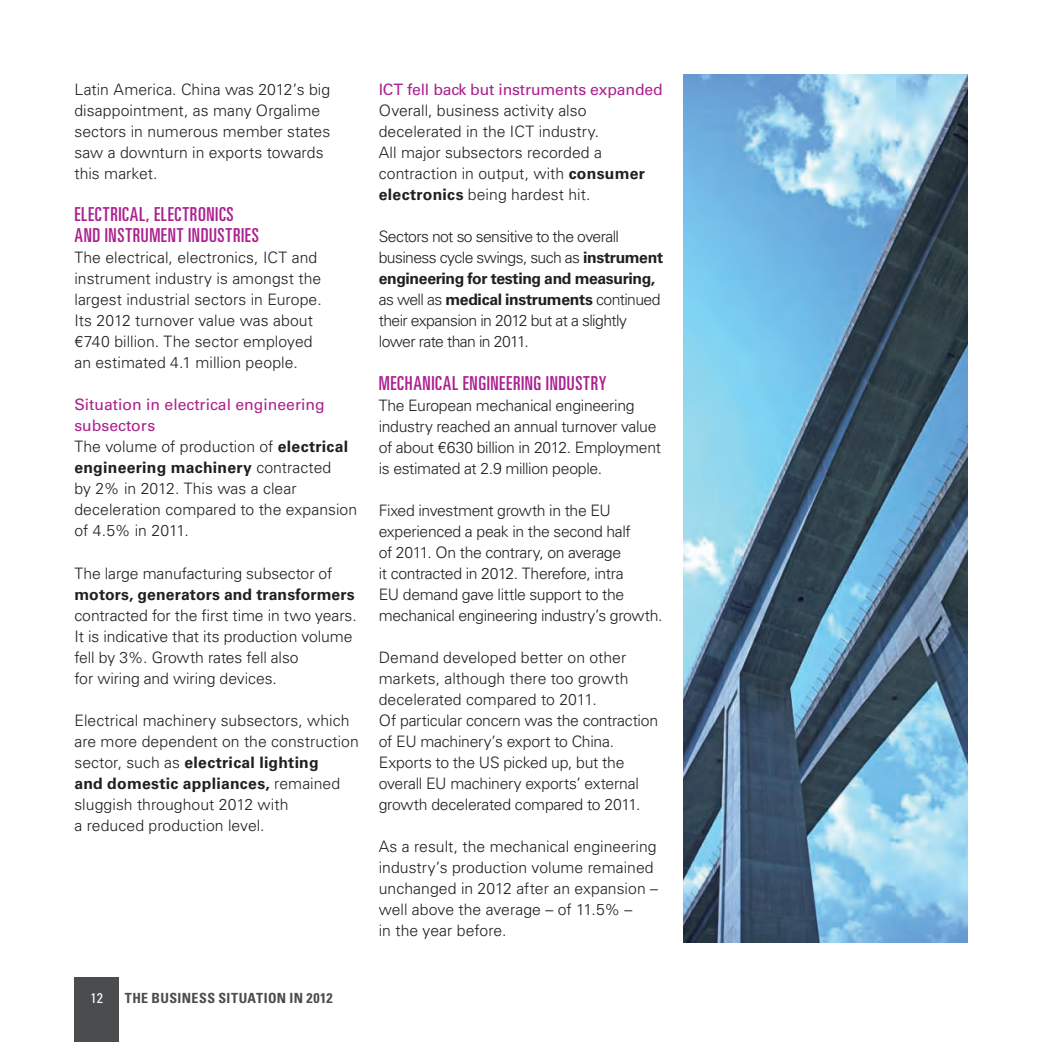
<style>
.page{position:relative;width:1042px;height:1042px;background:#fff}
.page>*{position:absolute;margin:0;border:0;box-sizing:border-box;transform-origin:0 0}
.t1{font:ultra-condensed 19.25px/21px "Univers LT Std";letter-spacing:.035em;color:#ab208e}
.t2{font:300 15.75px/21px "Univers LT Std";letter-spacing:-.005em;color:#231f20}
.t3{font:300 15.75px/21px "Univers LT Std";letter-spacing:-.035em;color:#231f20}
.t4{font:700 condensed 14px "Univers LT Std";letter-spacing:.025em;color:#4b4c4d}
.t5{font:condensed 14px "Univers LT Std";color:#fff}
.s1{font-weight:400;color:#ab208e}
.s2{font-weight:700}
</style>
<div class="page">
<img style="left:683px;top:74px;width:284px;height:869px">
<div style="left:74px;top:977px;width:45px;height:65px;background:#4b4c4d"></div>
<p class="t2" style="left:74px;top:79px;width:257px">Latin America. China was 2012’s big disappointment, as many Orgalime sectors in numerous member states saw a downturn in exports towards this market.</p>
<p class="t1" style="left:74px;top:204px;width:186px">ELECTRICAL, ELECTRONICS<br>AND INSTRUMENT INDUSTRIES</p>
<p class="t2" style="left:74px;top:247px;width:249px">The electrical, electronics, ICT and instrument industry is amongst the largest industrial sectors in Europe.<br>Its 2012 turnover value was about €740 billion. The sector employed an estimated 4.1 million people.</p>
<p class="t2" style="left:74px;top:394px;width:284px"><span class="s1">Situation in electrical engineering subsectors<br></span>The volume of production of <span class="s2">electrical engineering machinery</span> contracted<br>by 2% in 2012. This was a clear deceleration compared to the expansion of 4.5% in 2011.</p>
<p class="t2" style="left:74px;top:562px;width:284px">The large manufacturing subsector of <span class="s2">motors, generators and transformers </span>contracted for the first time in two years.<br>It is indicative that its production volume fell by 3%. Growth rates fell also<br>for wiring and wiring devices.</p>
<p class="t2" style="left:74px;top:709px;width:286px">Electrical machinery subsectors, which are more dependent on the construction sector, such as <span class="s2">electrical lighting<br>and domestic appliances,</span> remained sluggish throughout 2012 with<br>a reduced production level.</p>
<p class="t2" style="left:379px;top:79px;width:285px"><span class="s1">ICT fell back but instruments expanded </span>Overall, business activity also decelerated in the ICT industry.<br>All major subsectors recorded a contraction in output, with <span class="s2">consumer electronics</span> being hardest hit.</p>
<p class="t3" style="left:379px;top:226px;width:286px">Sectors not so sensitive to the overall business cycle swings, such as <span class="s2">instrument engineering for testing and measuring, </span>as well as <span class="s2">medical instruments</span> continued their expansion in 2012 but at a slightly lower rate than in 2011.</p>
<p class="t1" style="left:379px;top:372px;width:229px">MECHANICAL ENGINEERING INDUSTRY</p>
<p class="t2" style="left:379px;top:394px;width:284px">The European mechanical engineering industry reached an annual turnover value of about €630 billion in 2012. Employment is estimated at 2.9 million people.</p>
<p class="t2" style="left:379px;top:499px;width:285px">Fixed investment growth in the EU experienced a peak in the second half<br>of 2011. On the contrary, on average<br>it contracted in 2012. Therefore, intra<br>EU demand gave little support to the mechanical engineering industry’s growth.</p>
<p class="t2" style="left:379px;top:646px;width:281px">Demand developed better on other markets, although there too growth decelerated compared to 2011.<br>Of particular concern was the contraction of EU machinery’s export to China.<br>Exports to the US picked up, but the overall EU machinery exports’ external growth decelerated compared to 2011.</p>
<p class="t2" style="left:379px;top:835px;width:281px">As a result, the mechanical engineering industry’s production volume remained unchanged in 2012 after an expansion – well above the average – of 11.5% –<br>in the year before.</p>
<p class="t5" style="left:91px;top:988px;width:14px">12</p>
<p class="t4" style="left:125px;top:989px;width:209px">THE BUSINESS SITUATION IN 2012</p>
</div>
